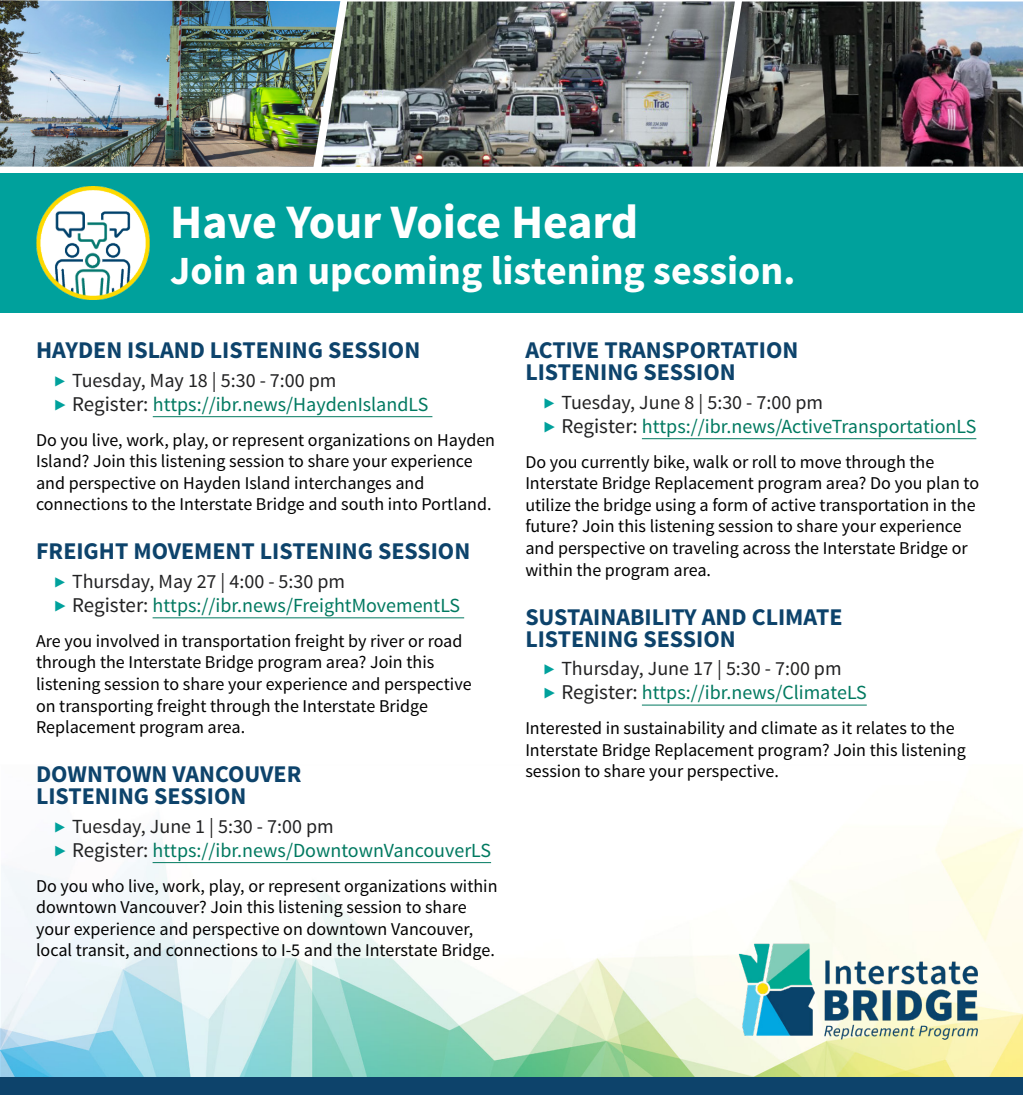
<style>
.page{position:relative;width:1023px;height:1095px;background:#fff}
.page>*{position:absolute;margin:0;border:0;box-sizing:border-box;transform-origin:0 0}
.t1{font:700 48px "Source Sans Pro";letter-spacing:-.005em;color:#fff}
.t2{font:700 40px "Source Sans Pro";color:#fff}
.t3{font:700 24px/22px "Source Sans Pro";color:#0d436b}
.t4{font:20px "Source Sans Pro";color:#007960}
.t5{font:20px "Source Sans Pro";color:#222223}
.t6{font:18px/21.6px "Source Sans Pro";color:#000}
.s1{font-weight:300;color:#00a19c}
.s2{font-weight:300;font-size:21px;color:#00a19c}
.s3{font-size:21px;color:#222223}
</style>
<div class="page">
<img style="left:0;top:807px;width:1022px;height:270px">
<div style="left:0;top:1077px;width:1022px;height:17px;background:#0d436b"></div>
<hr style="left:153px;top:416px;width:279px;height:1px;background:#007960">
<hr style="left:152px;top:617px;width:312px;height:1px;background:#007960">
<hr style="left:152px;top:862px;width:339px;height:1px;background:#007960">
<hr style="left:642px;top:438px;width:334px;height:1px;background:#007960">
<hr style="left:642px;top:704px;width:224px;height:1px;background:#007960">
<img style="left:340px;top:2px;width:376px;height:164px">
<img style="left:0;top:0;width:340px;height:166px">
<img style="left:716px;top:2px;width:306px;height:164px">
<div style="left:0;top:172px;width:1022px;height:140px;background:#00a19c"></div>
<img style="left:36px;top:186px;width:114px;height:114px">
<img style="left:728px;top:928px;width:262px;height:123px">
<h1 class="t1" style="left:170px;top:191px;width:470px">Have Your Voice Heard</h1>
<h1 class="t2" style="left:170px;top:244px;width:626px">Join an upcoming listening session.</h1>
<h2 class="t3" style="left:36px;top:340px;width:386px">HAYDEN ISLAND LISTENING SESSION</h2>
<p class="t5" style="left:54px;top:367px;width:284px"><span class="s1">▶</span> Tuesday, May 18 | 5:30 - 7:00 pm</p>
<p class="t4" style="left:54px;top:391px;width:376px"><span class="s2">▶</span> <span class="s3">Register:</span> https://ibr.news/HaydenIslandLS</p>
<p class="t6" style="left:36px;top:429px;width:460px">Do you live, work, play, or represent organizations on Hayden Island? Join this listening session to share your experience and perspective on Hayden Island interchanges and connections to the Interstate Bridge and south into Portland.</p>
<h2 class="t3" style="left:36px;top:541px;width:436px">FREIGHT MOVEMENT LISTENING SESSION</h2>
<p class="t5" style="left:54px;top:568px;width:292px"><span class="s1">▶</span> Thursday, May 27 | 4:00 - 5:30 pm</p>
<p class="t4" style="left:54px;top:592px;width:407px"><span class="s2">▶</span> <span class="s3">Register:</span> https://ibr.news/FreightMovementLS</p>
<p class="t6" style="left:36px;top:630px;width:437px">Are you involved in transportation freight by river or road through the Interstate Bridge program area? Join this listening session to share your experience and perspective on transporting freight through the Interstate Bridge Replacement program area.</p>
<h2 class="t3" style="left:36px;top:764px;width:267px">DOWNTOWN VANCOUVER<br>LISTENING SESSION</h2>
<p class="t5" style="left:54px;top:813px;width:281px"><span class="s1">▶</span> Tuesday, June 1 | 5:30 - 7:00 pm</p>
<p class="t4" style="left:54px;top:837px;width:438px"><span class="s2">▶</span> <span class="s3">Register:</span> https://ibr.news/DowntownVancouverLS</p>
<p class="t6" style="left:36px;top:875px;width:463px">Do you who live, work, play, or represent organizations within downtown Vancouver? Join this listening session to share your experience and perspective on downtown Vancouver, local transit, and connections to I-5 and the Interstate Bridge.</p>
<h2 class="t3" style="left:525px;top:340px;width:274px">ACTIVE TRANSPORTATION<br>LISTENING SESSION</h2>
<p class="t5" style="left:543px;top:389px;width:281px"><span class="s1">▶</span> Tuesday, June 8 | 5:30 - 7:00 pm</p>
<p class="t4" style="left:543px;top:413px;width:434px"><span class="s2">▶</span> <span class="s3">Register:</span> https://ibr.news/ActiveTransportationLS</p>
<p class="t6" style="left:525px;top:451px;width:455px">Do you currently bike, walk or roll to move through the Interstate Bridge Replacement program area? Do you plan to utilize the bridge using a form of active transportation in the future? Join this listening session to share your experience and perspective on traveling across the Interstate Bridge or within the program area.</p>
<h2 class="t3" style="left:525px;top:606px;width:319px">SUSTAINABILITY AND CLIMATE<br>LISTENING SESSION</h2>
<p class="t5" style="left:543px;top:656px;width:300px"><span class="s1">▶</span> Thursday, June 17 | 5:30 - 7:00 pm</p>
<p class="t4" style="left:543px;top:680px;width:325px"><span class="s2">▶</span> <span class="s3">Register:</span> https://ibr.news/ClimateLS</p>
<p class="t6" style="left:525px;top:717px;width:442px">Interested in sustainability and climate as it relates to the<br>Interstate Bridge Replacement program? Join this listening session to share your perspective.</p>
</div>
